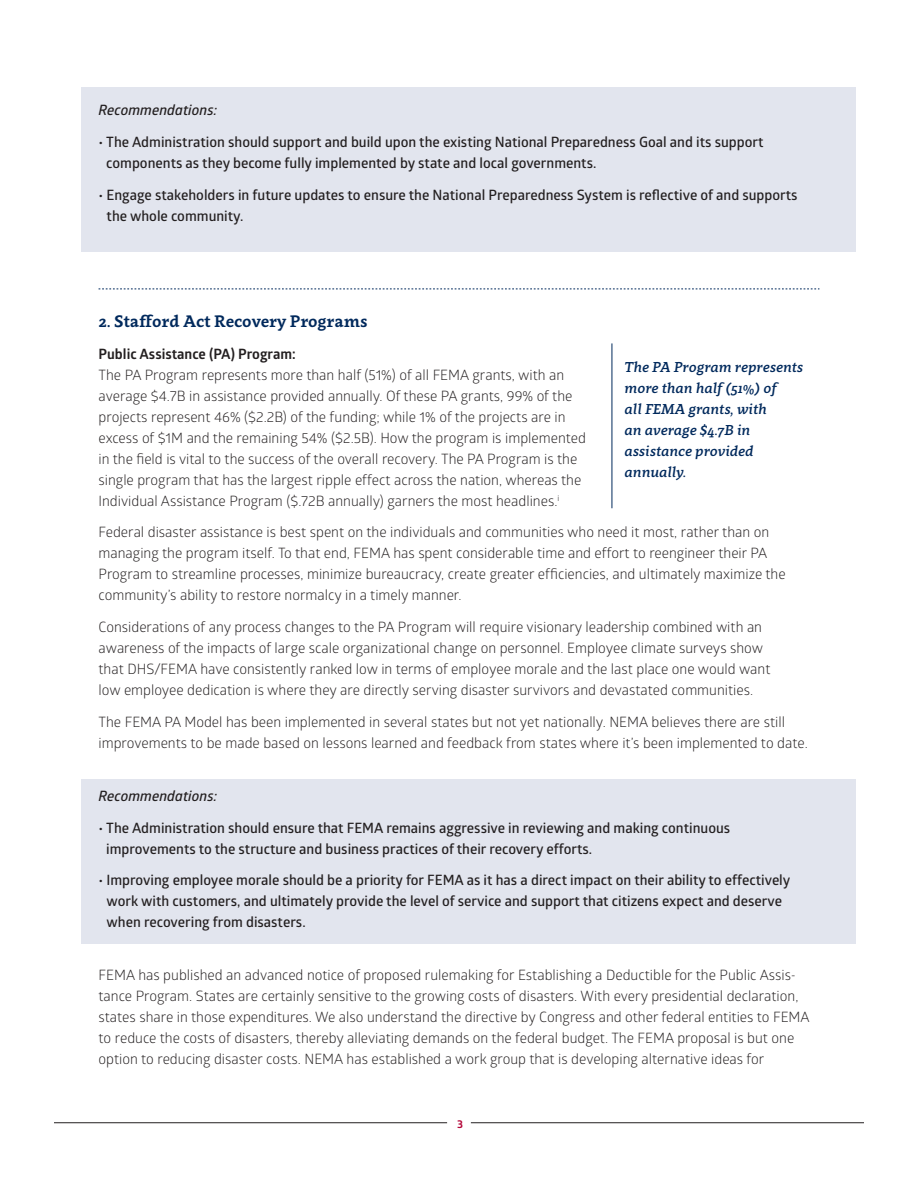
<style>
.page{position:relative;width:918px;height:1188px;background:#fff}
.page>*{position:absolute;margin:0;border:0;box-sizing:border-box;transform-origin:0 0}
.t1{font:700 16.5px "Clavo";color:#00295c}
.subhead{font:14.25px/21px "Glober";color:#231f20}
.t2{font:600 14.25px/21px "Glober";color:#231f20}
.subhead-2{font:italic 500 14.25px/21px "Clavo";color:#00295c}
.t3{font:italic 600 14.25px "Glober";color:#231f20}
.t4{font:700 11.25px "Glober";color:#b30437}
.s1{font-weight:700}
</style>
<div class="page">
<hr style="left:54px;top:1122px;width:393px;height:1px;background:#231f20">
<hr style="left:471px;top:1122px;width:393px;height:1px;background:#231f20">
<div style="left:81px;top:87px;width:774px;height:165px;background:#e2e5ee"></div>
<div style="left:81px;top:779px;width:774px;height:165px;background:#e2e5ee"></div>
<svg style="left:99px;top:289px;width:720px;height:1px"></svg>
<hr style="left:612px;top:343px;width:1px;height:165px;background:#00295c">
<p class="t3" style="left:99px;top:100px;width:120px">Recommendations:</p>
<p class="t2" style="left:106px;top:131px;width:659px;text-indent:-8px">• The Administration should support and build upon the existing National Preparedness Goal and its support components as they become fully implemented by state and local governments.</p>
<p class="t2" style="left:107px;top:184px;width:693px;text-indent:-8px">• Engage stakeholders in future updates to ensure the National Preparedness System is reflective of and supports the whole community.</p>
<p class="t1" style="left:99px;top:309px;width:270px">2. Stafford Act Recovery Programs</p>
<p class="subhead" style="left:99px;top:342px;width:489px"><span class="s1">Public Assistance (PA) Program:<br></span>The PA Program represents more than half (51%) of all FEMA grants, with an average $4.7B in assistance provided annually. Of these PA grants, 99% of the projects represent 46% ($2.2B) of the funding; while 1% of the projects are in excess of $1M and the remaining 54% ($2.5B). How the program is implemented in the field is vital to the success of the overall recovery. The PA Program is the single program that has the largest ripple effect across the nation, whereas the Individual Assistance Program ($.72B annually) garners the most headlines.<sup>i</sup></p>
<p class="subhead" style="left:99px;top:521px;width:689px">Federal disaster assistance is best spent on the individuals and communities who need it most, rather than on managing the program itself. To that end, FEMA has spent considerable time and effort to reengineer their PA Program to streamline processes, minimize bureaucracy, create greater efficiencies, and ultimately maximize the community’s ability to restore normalcy in a timely manner.</p>
<p class="subhead" style="left:99px;top:616px;width:673px">Considerations of any process changes to the PA Program will require visionary leadership combined with an awareness of the impacts of large scale organizational change on personnel. Employee climate surveys show that DHS/FEMA have consistently ranked low in terms of employee morale and the last place one would want low employee dedication is where they are directly serving disaster survivors and devastated communities.</p>
<p class="subhead" style="left:99px;top:711px;width:711px">The FEMA PA Model has been implemented in several states but not yet nationally. NEMA believes there are still improvements to be made based on lessons learned and feedback from states where it’s been implemented to date.</p>
<p class="t3" style="left:99px;top:786px;width:120px">Recommendations:</p>
<p class="t2" style="left:106px;top:817px;width:625px;text-indent:-8px">• The Administration should ensure that FEMA remains aggressive in reviewing and making continuous improvements to the structure and business practices of their recovery efforts.</p>
<p class="t2" style="left:107px;top:869px;width:685px;text-indent:-8px">• Improving employee morale should be a priority for FEMA as it has a direct impact on their ability to effectively work with customers, and ultimately provide the level of service and support that citizens expect and deserve when recovering from disasters.</p>
<p class="subhead" style="left:99px;top:964px;width:713px">FEMA has published an advanced notice of proposed rulemaking for Establishing a Deductible for the Public Assis&shy;tance Program. States are certainly sensitive to the growing costs of disasters. With every presidential declaration, states share in those expenditures. We also understand the directive by Congress and other federal entities to FEMA to reduce the costs of disasters, thereby alleviating demands on the federal budget. The FEMA proposal is but one option to reducing disaster costs. NEMA has established a work group that is developing alternative ideas for</p>
<p class="subhead-2" style="left:625px;top:356px;width:180px">The PA Program represents more than half (51%) of<br>all FEMA grants, with<br>an average $4.7B in assistance provided annually.</p>
<p class="t4" style="left:457px;top:1116px;width:7px">3</p>
</div>
